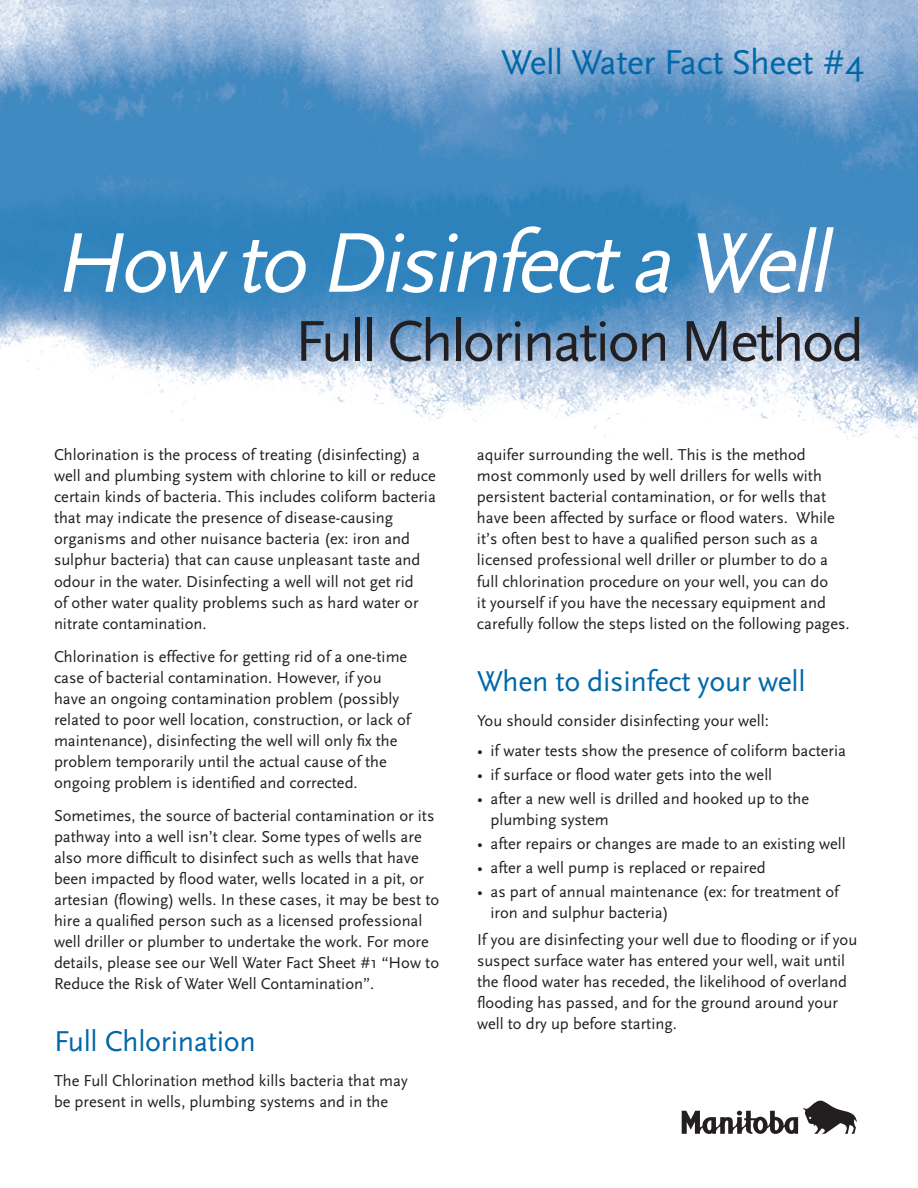
<style>
.page{position:relative;width:918px;height:1188px;background:#fff}
.page>*{position:absolute;margin:0;border:0;box-sizing:border-box;transform-origin:0 0}
.t1{font:italic 88.5px "Scala Sans";color:#fff}
.t2{font:60px "Scala Sans";letter-spacing:-.04em;color:#231f20}
.t3{font:36px "Scala Sans";letter-spacing:-.01em;color:#0068a9}
.t4{font:30px "Scala Sans";letter-spacing:-.01em;color:#0068a9}
.t5{font:16.5px/21px "Scala Sans";color:#231f20}
</style>
<div class="page">
<img style="left:0;top:0;width:918px;height:440px">
<svg style="left:682px;top:1101px;width:175px;height:33px"></svg>
<h3 class="t3" style="left:501px;top:43px;width:364px">Well Water Fact Sheet #4</h3>
<h1 class="t1" style="left:54px;top:215px;width:795px">How toDisinfectaWell</h1>
<h2 class="t2" style="left:295px;top:309px;width:571px">Full Chlorination Method</h2>
<p class="t5" style="left:54px;top:445px;width:383px">Chlorination is the process of treating (disinfecting) a well and plumbing system with chlorine to kill or reduce certain kinds of bacteria. This includes coliform bacteria that may indicate the presence of disease-causing organisms and other nuisance bacteria (ex: iron and sulphur bacteria) that can cause unpleasant taste and odour in the water. Disinfecting a well will not get rid<br>of other water quality problems such as hard water or nitrate contamination.</p>
<p class="t5" style="left:54px;top:646px;width:358px">Chlorination is effective for getting rid of a one-time case of bacterial contamination. However, if you have an ongoing contamination problem (possibly related to poor well location, construction, or lack of maintenance), disinfecting the well will only fix the problem temporarily until the actual cause of the ongoing problem is identified and corrected.</p>
<p class="t5" style="left:54px;top:805px;width:387px">Sometimes, the source of bacterial contamination or its pathway into a well isn’t clear. Some types of wells are also more difficult to disinfect such as wells that have been impacted by flood water, wells located in a pit, or artesian (flowing) wells. In these cases, it may be best to hire a qualified person such as a licensed professional well driller or plumber to undertake the work. For more details, please see our Well Water Fact Sheet #1 “How to Reduce the Risk of Water Well Contamination”.</p>
<h3 class="t4" style="left:54px;top:1025px;width:203px">Full Chlorination</h3>
<p class="t5" style="left:54px;top:1070px;width:355px">The Full Chlorination method kills bacteria that may be present in wells, plumbing systems and in the</p>
<p class="t5" style="left:477px;top:445px;width:374px">aquifer surrounding the well. This is the method<br>most commonly used by well drillers for wells with persistent bacterial contamination, or for wells that have been affected by surface or flood waters. While it’s often best to have a qualified person such as a licensed professional well driller or plumber to do a full chlorination procedure on your well, you can do<br>it yourself if you have the necessary equipment and carefully follow the steps listed on the following pages.</p>
<h3 class="t4" style="left:477px;top:665px;width:330px">When to disinfect your well</h3>
<p class="t5" style="left:477px;top:710px;width:293px">You should consider disinfecting your well:</p>
<p class="t5" style="left:477px;top:740px;width:371px">• if water tests show the presence of coliform bacteria</p>
<p class="t5" style="left:477px;top:764px;width:297px">• if surface or flood water gets into the well</p>
<p class="t5" style="left:490px;top:788px;width:320px;text-indent:-13px">• after a new well is drilled and hooked up to the plumbing system</p>
<p class="t5" style="left:477px;top:833px;width:370px">• after repairs or changes are made to an existing well</p>
<p class="t5" style="left:477px;top:857px;width:290px">• after a well pump is replaced or repaired</p>
<p class="t5" style="left:490px;top:881px;width:350px;text-indent:-13px">• as part of annual maintenance (ex: for treatment of iron and sulphur bacteria)</p>
<p class="t5" style="left:477px;top:929px;width:382px">If you are disinfecting your well due to flooding or if you suspect surface water has entered your well, wait until the flood water has receded, the likelihood of overland flooding has passed, and for the ground around your well to dry up before starting.</p>
</div>
